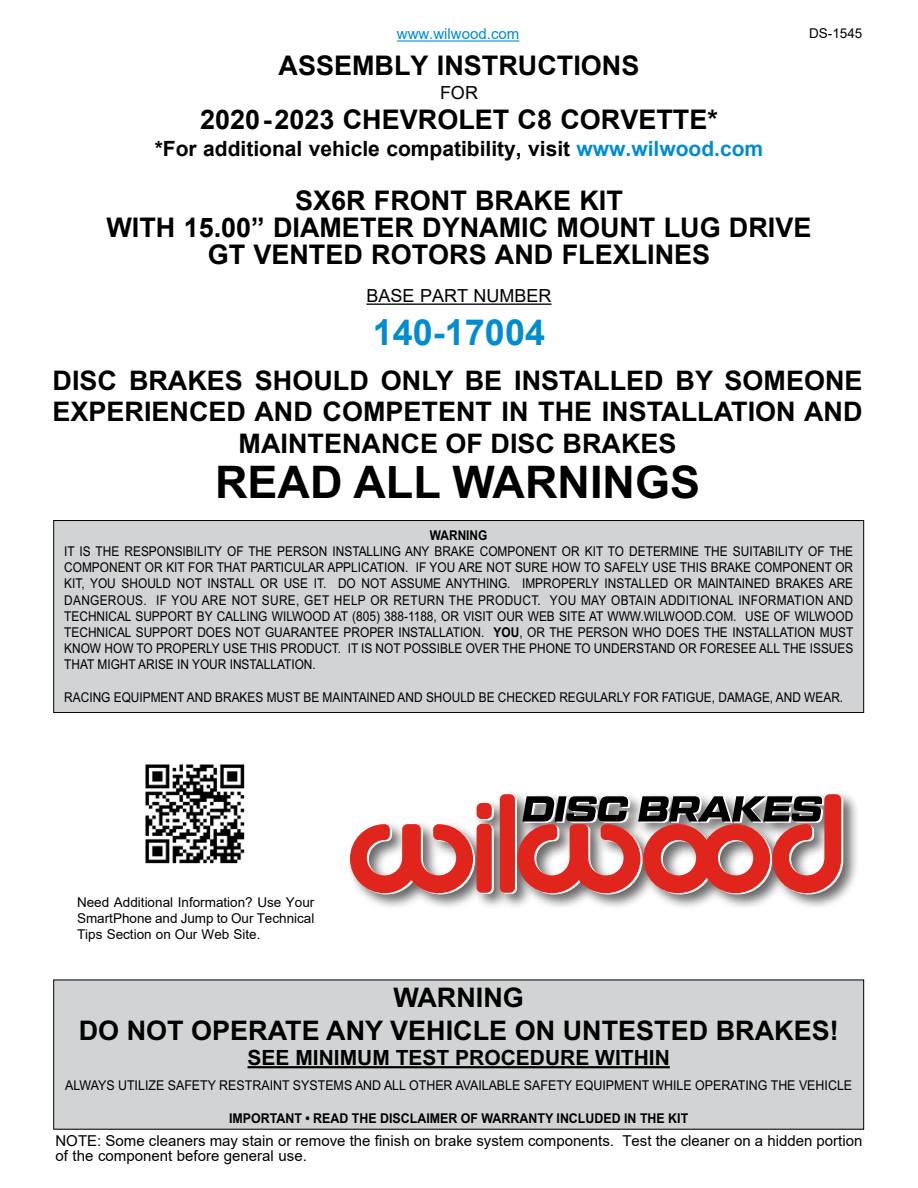
<style>
.page{position:relative;width:918px;height:1188px;background:#fff}
.page>*{position:absolute;margin:0;border:0;box-sizing:border-box;transform-origin:0 0}
.t1{font:700 45px "Arial";color:#000}
.t2{font:700 36px "Arial";color:#008cd1}
.t3{font:700 27px/31.5px "Arial";color:#000;text-align:center}
.t4{font:700 21px "Arial";color:#000}
.t5{font:18px "Arial";color:#000}
.t6{font:15px/15px "Arial";color:#000}
.t7{font:15px "Arial";color:#008cd1}
.t8{font:13.5px/16.2px "Arial";color:#000;text-align:justify;scale:.88 1}
.t9{font:13.5px/16.2px "Arial";color:#000;text-align:justify}
.t10{font:13.5px "Arial";color:#000;scale:.92 1}
.t11{font:700 13.5px "Arial";color:#000;scale:.92 1}
.t12{font:700 13.5px "Arial";color:#000;scale:.88 1}
.s1{color:#008cd1}
.s2{font-weight:700}
</style>
<div class="page">
<div style="left:54px;top:521px;width:810px;height:192px;background:#d1d3d4"></div>
<div style="left:53px;top:520px;width:811px;height:193px;border:1px solid #000"></div>
<div style="left:54px;top:980px;width:810px;height:149px;background:#d1d3d4"></div>
<hr style="left:248px;top:1066px;width:422px;height:2px;background:#000">
<div style="left:346px;top:791px;width:514px;height:120px;background:#000;opacity:.6"></div>
<svg style="left:479px;top:804px;width:15px;height:16px"></svg>
<div style="left:479px;top:825px;width:15px;height:69px;background:#fff;border-radius:5px"></div>
<div style="left:502px;top:795px;width:15px;height:99px;background:#fff;border-radius:5px"></div>
<div style="left:477px;top:803px;width:15px;height:16px;background:#e0251c;border-radius:5px"></div>
<div style="left:477px;top:824px;width:15px;height:69px;background:#e0251c;border-radius:5px"></div>
<div style="left:500px;top:794px;width:15px;height:99px;background:#e0251c;border-radius:5px"></div>
<svg style="left:350px;top:824px;width:125px;height:70px"></svg>
<svg style="left:517px;top:794px;width:326px;height:100px;background:#b26763"></svg>
<img style="left:145px;top:764px;width:100px;height:100px">
<hr style="left:397px;top:40px;width:122px;height:2px;background:#008cd1">
<hr style="left:366px;top:304px;width:186px;height:1px;background:#000">
<p class="t7" style="left:397px;top:24px;width:124px">www.wilwood.com</p>
<p class="t9" style="left:809px;top:25px;width:55px">DS-1545</p>
<h3 class="t3" style="left:279px;top:50px;width:362px">ASSEMBLY INSTRUCTIONS</h3>
<h3 class="t5" style="left:440px;top:80px;width:39px">FOR</h3>
<h3 class="t3" style="left:200px;top:104px;width:519px">2020-2023 CHEVROLET C8 CORVETTE*</h3>
<h3 class="t4" style="left:155px;top:134px;width:610px">*For additional vehicle compatibility, visit <span class="s1">www.wilwood.com</span></h3>
<h3 class="t3" style="left:106px;top:187px;width:707px;line-height:27px">SX6R FRONT BRAKE KIT<br>WITH 15.00” DIAMETER DYNAMIC MOUNT LUG DRIVE<br>GT VENTED ROTORS AND FLEXLINES</h3>
<h3 class="t5" style="left:366px;top:284px;width:187px">BASE PART NUMBER</h3>
<h2 class="t2" style="left:373px;top:307px;width:174px">140-17004</h2>
<h3 class="t3" style="left:53px;top:365px;width:811px">DISC BRAKES SHOULD ONLY BE INSTALLED BY SOMEONE<br>EXPERIENCED AND COMPETENT IN THE INSTALLATION AND<br>MAINTENANCE OF DISC BRAKES</h3>
<h1 class="t1" style="left:215px;top:452px;width:486px">READ ALL WARNINGS</h1>
<p class="t12" style="left:430px;top:526px;width:67px">WARNING</p>
<p class="t8" style="left:64px;top:543px;width:898px">IT IS THE RESPONSIBILITY OF THE PERSON INSTALLING ANY BRAKE COMPONENT OR KIT TO DETERMINE THE SUITABILITY OF THE COMPONENT OR KIT FOR THAT PARTICULAR APPLICATION. IF YOU ARE NOT SURE HOW TO SAFELY USE THIS BRAKE COMPONENT OR KIT, YOU SHOULD NOT INSTALL OR USE IT. DO NOT ASSUME ANYTHING. IMPROPERLY INSTALLED OR MAINTAINED BRAKES ARE DANGEROUS. IF YOU ARE NOT SURE, GET HELP OR RETURN THE PRODUCT. YOU MAY OBTAIN ADDITIONAL INFORMATION AND TECHNICAL SUPPORT BY CALLING WILWOOD AT (805) 388-1188, OR VISIT OUR WEB SITE AT WWW.WILWOOD.COM. USE OF WILWOOD TECHNICAL SUPPORT DOES NOT GUARANTEE PROPER INSTALLATION. <span class="s2">YOU</span>, OR THE PERSON WHO DOES THE INSTALLATION MUST KNOW HOW TO PROPERLY USE THIS PRODUCT. IT IS NOT POSSIBLE OVER THE PHONE TO UNDERSTAND OR FORESEE ALL THE ISSUES THAT MIGHT ARISE IN YOUR INSTALLATION.</p>
<p class="t8" style="left:64px;top:689px;width:887px">RACING EQUIPMENT AND BRAKES MUST BE MAINTAINED AND SHOULD BE CHECKED REGULARLY FOR FATIGUE, DAMAGE, AND WEAR.</p>
<p class="t9" style="left:77px;top:894px;width:239px">Need Additional Information? Use Your SmartPhone and Jump to Our Technical Tips Section on Our Web Site.</p>
<h3 class="t3" style="left:79px;top:983px;width:762px;line-height:32.4px">WARNING<br>DO NOT OPERATE ANY VEHICLE ON UNTESTED BRAKES!</h3>
<h3 class="t4" style="left:248px;top:1044px;width:424px">SEE MINIMUM TEST PROCEDURE WITHIN</h3>
<p class="t10" style="left:65px;top:1077px;width:857px">ALWAYS UTILIZE SAFETY RESTRAINT SYSTEMS AND ALL OTHER AVAILABLE SAFETY EQUIPMENT WHILE OPERATING THE VEHICLE</p>
<p class="t11" style="left:229px;top:1109px;width:501px">IMPORTANT • READ THE DISCLAIMER OF WARRANTY INCLUDED IN THE KIT</p>
<p class="t6" style="left:56px;top:1134px;width:809px">NOTE: Some cleaners may stain or remove the finish on brake system components. Test the cleaner on a hidden portion of the component before general use.</p>
</div>
